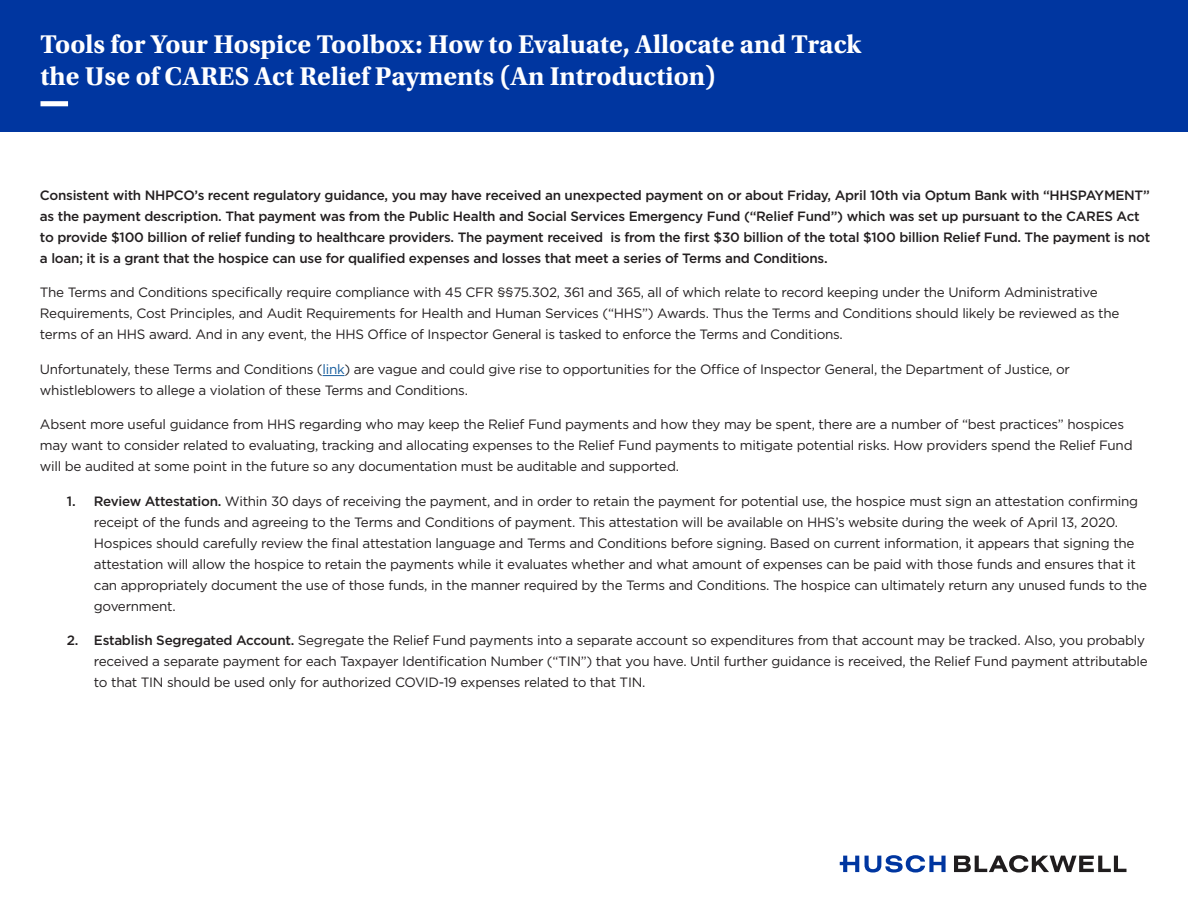
<style>
.page{position:relative;width:1188px;height:918px;background:#fff}
.page>*{position:absolute;margin:0;border:0;box-sizing:border-box;transform-origin:0 0}
.t1{font:700 27px "Utopia Std";color:#fff}
.t2{font:13.5px/21px "Gotham";letter-spacing:-.02em;color:#231f20}
.t3{font:500 13.5px/21px "Gotham";letter-spacing:-.02em;color:#231f20}
.s1{color:#175d9e}
.s2{font-weight:500}
</style>
<div class="page">
<svg style="left:323px;top:375px;width:22px;height:1px"></svg>
<svg style="left:840px;top:856px;width:19px;height:16px"></svg>
<svg style="left:865px;top:855px;width:81px;height:18px"></svg>
<svg style="left:954px;top:855px;width:172px;height:18px"></svg>
<div style="left:0;top:0;width:1188px;height:132px;background:#0036a0"></div>
<div style="left:40px;top:101px;width:28px;height:5px;background:#fff"></div>
<p class="t1" style="left:40px;top:28px;width:823px">Tools for Your Hospice Toolbox: How to Evaluate, Allocate and Track</p>
<p class="t1" style="left:40px;top:61px;width:677px">the Use of CARES Act Relief Payments (An Introduction)</p>
<p class="t3" style="left:40px;top:184px;width:1112px">Consistent with NHPCO’s recent regulatory guidance, you may have received an unexpected payment on or about Friday, April 10th via Optum Bank with “HHSPAYMENT” as the payment description. That payment was from the Public Health and Social Services Emergency Fund (“Relief Fund”) which was set up pursuant to the CARES Act to provide $100 billion of relief funding to healthcare providers. The payment received is from the first $30 billion of the total $100 billion Relief Fund. The payment is not a loan; it is a grant that the hospice can use for qualified expenses and losses that meet a series of Terms and Conditions.</p>
<p class="t2" style="left:40px;top:282px;width:1081px">The Terms and Conditions specifically require compliance with 45 CFR §§75.302, 361 and 365, all of which relate to record keeping under the Uniform Administrative<br>Requirements, Cost Principles, and Audit Requirements for Health and Human Services (“HHS”) Awards. Thus the Terms and Conditions should likely be reviewed as the terms of an HHS award. And in any event, the HHS Office of Inspector General is tasked to enforce the Terms and Conditions.</p>
<p class="t2" style="left:40px;top:358px;width:1032px">Unfortunately, these Terms and Conditions (<span class="s1">link</span>) are vague and could give rise to opportunities for the Office of Inspector General, the Department of Justice, or whistleblowers to allege a violation of these Terms and Conditions.</p>
<p class="t2" style="left:40px;top:414px;width:1094px">Absent more useful guidance from HHS regarding who may keep the Relief Fund payments and how they may be spent, there are a number of “best practices” hospices may want to consider related to evaluating, tracking and allocating expenses to the Relief Fund payments to mitigate potential risks. How providers spend the Relief Fund will be audited at some point in the future so any documentation must be auditable and supported.</p>
<p class="t2" style="left:94px;top:490px;width:1055px;text-indent:-27px"><span class="s2">1. Review Attestation.</span> Within 30 days of receiving the payment, and in order to retain the payment for potential use, the hospice must sign an attestation confirming receipt of the funds and agreeing to the Terms and Conditions of payment. This attestation will be available on HHS’s website during the week of April 13, 2020.<br>Hospices should carefully review the final attestation language and Terms and Conditions before signing. Based on current information, it appears that signing the attestation will allow the hospice to retain the payments while it evaluates whether and what amount of expenses can be paid with those funds and ensures that it can appropriately document the use of those funds, in the manner required by the Terms and Conditions. The hospice can ultimately return any unused funds to the government.</p>
<p class="t2" style="left:94px;top:630px;width:1055px;text-indent:-27px"><span class="s2">2. Establish Segregated Account.</span> Segregate the Relief Fund payments into a separate account so expenditures from that account may be tracked. Also, you probably received a separate payment for each Taxpayer Identification Number (“TIN”) that you have. Until further guidance is received, the Relief Fund payment attributable to that TIN should be used only for authorized COVID-19 expenses related to that TIN.</p>
</div>
